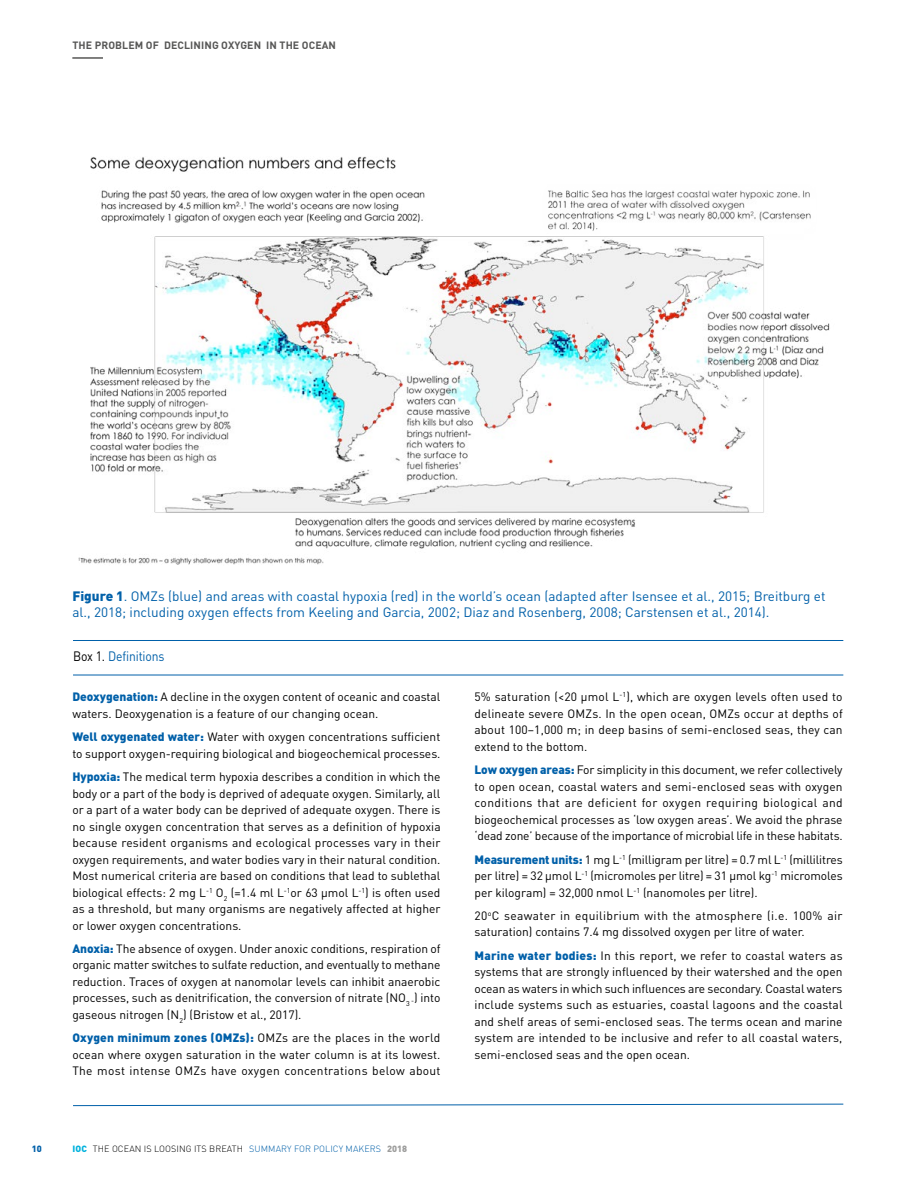
<style>
.page{position:relative;width:915px;height:1191px;background:#fff}
.page>*{position:absolute;margin:0;border:0;box-sizing:border-box;transform-origin:0 0}
.t1{font:13.5px/16.2px "DINOT";color:#0060a9}
.t2{font:13.5px "DINOT";color:#0060a9;scale:.9 1}
.t3{font:12px/16.5px "DINOT";color:#000;text-align:justify}
.t4{font:700 10.5px "DINOT";letter-spacing:.01em;color:#575756}
.t5{font:300 9px "DINOT";letter-spacing:.01em;color:#000}
.t6{font:900 9px "DINOT";color:#0060a9}
.s1{font-weight:900}
.s2{color:#000}
.s3{font-weight:900;color:#0060a9}
.s4{font-weight:900;color:#00b2dd}
.s5{color:#0060a9}
.s6{font-weight:900;color:#9d9d9c}
</style>
<div class="page">
<hr style="left:72px;top:57px;width:31px;height:2px;background:#575756">
<img style="left:78px;top:156px;width:752px;height:409px">
<hr style="left:73px;top:640px;width:770px;height:1px;background:#0060a9">
<hr style="left:73px;top:674px;width:770px;height:1px;background:#0060a9">
<svg style="left:73px;top:1103px;width:770px;height:3px"></svg>
<p class="t4" style="left:72px;top:38px;width:265px">THE PROBLEM OF DECLINING OXYGEN IN THE OCEAN</p>
<p class="t1" style="left:72px;top:587px;width:754px"><span class="s1">Figure 1</span>. OMZs (blue) and areas with coastal hypoxia (red) in the world’s ocean (adapted after Isensee et al., 2015; Breitburg et al., 2018; including oxygen effects from Keeling and Garcia, 2002; Diaz and Rosenberg, 2008; Carstensen et al., 2014).</p>
<p class="t2" style="left:73px;top:647px;width:103px"><span class="s2">Box 1.</span> Definitions</p>
<p class="t3" style="left:72px;top:688px;width:369px"><span class="s3">Deoxygenation:</span> A decline in the oxygen content of oceanic and coastal waters. Deoxygenation is a feature of our changing ocean.</p>
<p class="t3" style="left:72px;top:728px;width:369px"><span class="s3">Well oxygenated water:</span> Water with oxygen concentrations sufficient to support oxygen-requiring biological and biogeochemical processes.</p>
<p class="t3" style="left:72px;top:768px;width:370px"><span class="s3">Hypoxia:</span> The medical term hypoxia describes a condition in which the body or a part of the body is deprived of adequate oxygen. Similarly, all or a part of a water body can be deprived of adequate oxygen. There is no single oxygen concentration that serves as a definition of hypoxia because resident organisms and ecological processes vary in their oxygen requirements, and water bodies vary in their natural condition.<br>Most numerical criteria are based on conditions that lead to sublethal biological effects: 2 mg L<sup>-1</sup> O<sub>2</sub> (=1.4 ml L<sup>-1</sup>or 63 µmol L<sup>-1</sup>) is often used as a threshold, but many organisms are negatively affected at higher or lower oxygen concentrations.</p>
<p class="t3" style="left:72px;top:939px;width:369px"><span class="s3">Anoxia:</span> The absence of oxygen. Under anoxic conditions, respiration of organic matter switches to sulfate reduction, and eventually to methane reduction. Traces of oxygen at nanomolar levels can inhibit anaerobic processes, such as denitrification, the conversion of nitrate (NO<sub>3</sub> <sub>-</sub>) into gaseous nitrogen (N<sub>2</sub>) (Bristow et al., 2017).</p>
<p class="t3" style="left:72px;top:1029px;width:369px"><span class="s3">Oxygen minimum zones (OMZs):</span> OMZs are the places in the world ocean where oxygen saturation in the water column is at its lowest.<br>The most intense OMZs have oxygen concentrations below about</p>
<p class="t3" style="left:474px;top:688px;width:369px">5% saturation (&lt;20 µmol L<sup>-1</sup>), which are oxygen levels often used to delineate severe OMZs. In the open ocean, OMZs occur at depths of about 100−1,000 m; in deep basins of semi-enclosed seas, they can extend to the bottom.</p>
<p class="t3" style="left:474px;top:761px;width:369px"><span class="s3">Low oxygen areas:</span> For simplicity in this document, we refer collectively to open ocean, coastal waters and semi-enclosed seas with oxygen conditions that are deficient for oxygen requiring biological and biogeochemical processes as ‘low oxygen areas’. We avoid the phrase ‘dead zone’ because of the importance of microbial life in these habitats.</p>
<p class="t3" style="left:474px;top:850px;width:369px"><span class="s3">Measurement units:</span> 1 mg L<sup>-1</sup> (milligram per litre) = 0.7 ml L<sup>-1</sup> (millilitres per litre) = 32 µmol L<sup>-1</sup> (micromoles per litre) = 31 µmol kg<sup>-1</sup> micromoles per kilogram) = 32,000 nmol L<sup>-1</sup> (nanomoles per litre).</p>
<p class="t3" style="left:474px;top:906px;width:369px">20<sup>o</sup>C seawater in equilibrium with the atmosphere (i.e. 100% air saturation) contains 7.4 mg dissolved oxygen per litre of water.</p>
<p class="t3" style="left:474px;top:946px;width:369px"><span class="s3">Marine water bodies:</span> In this report, we refer to coastal waters as systems that are strongly influenced by their watershed and the open ocean as waters in which such influences are secondary. Coastal waters include systems such as estuaries, coastal lagoons and the coastal and shelf areas of semi-enclosed seas. The terms ocean and marine system are intended to be inclusive and refer to all coastal waters, semi-enclosed seas and the open ocean.</p>
<p class="t6" style="left:32px;top:1142px;width:12px">10</p>
<p class="t5" style="left:72px;top:1142px;width:336px"><span class="s4">IOC</span> THE OCEAN IS LOOSING ITS BREATH <span class="s5">SUMMARY FOR POLICY MAKERS</span> <span class="s6">2018</span></p>
</div>
